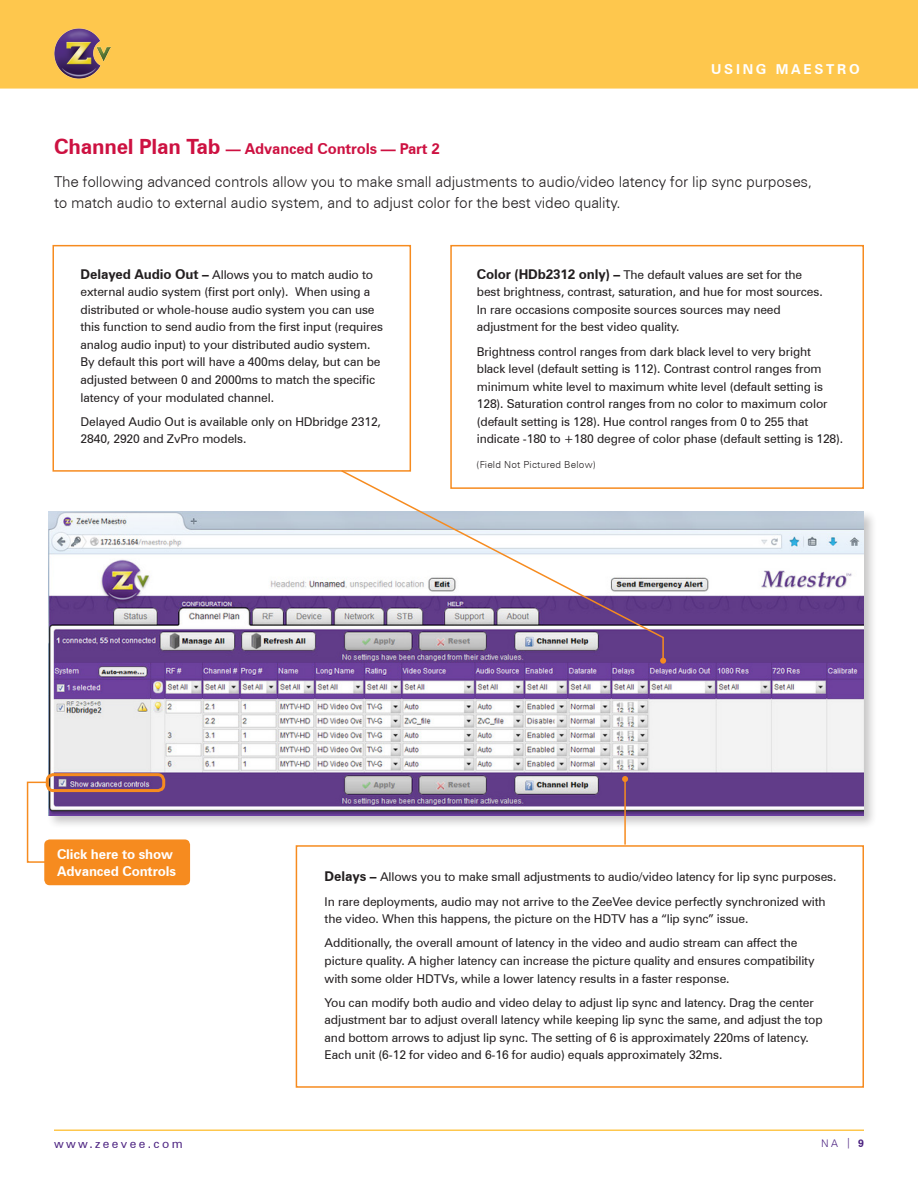
<style>
.page{position:relative;width:918px;height:1188px;background:#fff}
.page>*{position:absolute;margin:0;border:0;box-sizing:border-box;transform-origin:0 0}
._10_over_14_body_app{font:300 15px/21px "Zurich BT";letter-spacing:-.01em;color:#231f20}
.subs_red_app_note_ma{font:700 15px "Zurich BT";letter-spacing:-.01em;color:#cd1141}
.t1{font:700 13.65px "Zurich BT";letter-spacing:.2em;color:#fff}
._10_over_14_body_app-2{font:700 13.5px/16.5px "Zurich BT";letter-spacing:-.01em;color:#fff}
.call_out_sm{font:12.15px/17.5px "Zurich BT";letter-spacing:-.01em;color:#231f20}
.t2{font:12px "Zurich BT";letter-spacing:.2em;color:#4e2582}
.t3{font:300 10.5px "Zurich BT";color:#4e2582}
.call_out_sm-2{font:300 9.75px "Zurich BT";letter-spacing:.02em;color:#231f20}
.s1{font-size:21px}
.s2{font-weight:700;font-size:13.5px}
.s3{font-weight:400}
.s4{font-weight:700}
</style>
<div class="page">
<div style="left:0;top:0;width:918px;height:89px;background:#fec74d"></div>
<hr style="left:54px;top:1130px;width:810px;height:1px;background:#fec74d">
<img style="left:54px;top:29px;width:56px;height:49px">
<div style="left:46px;top:509px;width:832px;height:320px;background:#231f20;opacity:.25"></div>
<img style="left:49px;top:511px;width:815px;height:304px">
<div style="left:296px;top:845px;width:568px;height:243px;border:2px solid #f68b1f"></div>
<div style="left:52px;top:245px;width:359px;height:227px;border:2px solid #f68b1f"></div>
<div style="left:450px;top:245px;width:414px;height:244px;border:2px solid #f68b1f"></div>
<hr style="left:624px;top:779px;width:2px;height:66px;background:#f68b1f">
<svg style="left:622px;top:776px;width:6px;height:6px"></svg>
<svg style="left:340px;top:469px;width:325px;height:193px"></svg>
<svg style="left:660px;top:658px;width:6px;height:6px"></svg>
<div style="left:44px;top:839px;width:146px;height:46px;background:#f68b1f;border-radius:5px"></div>
<div style="left:46px;top:773px;width:119px;height:19px;border:3px solid #f68b1f;border-radius:6px"></div>
<svg style="left:26px;top:781px;width:25px;height:83px"></svg>
<p class="t1" style="left:711px;top:61px;width:150px">USING MAESTRO</p>
<p class="subs_red_app_note_ma" style="left:54px;top:140px;width:387px"><span class="s1">Channel Plan Tab</span> — Advanced Controls — Part 2</p>
<p class="_10_over_14_body_app" style="left:54px;top:171px;width:760px">The following advanced controls allow you to make small adjustments to audio/video latency for lip sync purposes, to match audio to external audio system, and to adjust color for the best video quality.</p>
<p class="call_out_sm" style="left:81px;top:266px;width:304px"><span class="s2">Delayed Audio Out –</span> Allows you to match audio to external audio system (first port only). When using a distributed or whole-house audio system you can use this function to send audio from the first input (requires analog audio input) to your distributed audio system.<br>By default this port will have a 400ms delay, but can be adjusted between 0 and 2000ms to match the specific latency of your modulated channel.</p>
<p class="call_out_sm" style="left:81px;top:413px;width:302px">Delayed Audio Out is available only on HDbridge 2312,<br>2840, 2920 and ZvPro models.</p>
<p class="call_out_sm" style="left:477px;top:266px;width:347px"><span class="s2">Color (HDb2312 only) –</span> The default values are set for the best brightness, contrast, saturation, and hue for most sources.<br>In rare occasions composite sources sources may need adjustment for the best video quality.</p>
<p class="call_out_sm" style="left:477px;top:342px;width:368px">Brightness control ranges from dark black level to very bright<br>black level (default setting is 112). Contrast control ranges from minimum white level to maximum white level (default setting is 128). Saturation control ranges from no color to maximum color (default setting is 128). Hue control ranges from 0 to 255 that indicate -180 to +180 degree of color phase (default setting is 128).</p>
<p class="call_out_sm-2" style="left:477px;top:458px;width:120px">(Field Not Pictured Below)</p>
<p class="_10_over_14_body_app-2" style="left:57px;top:846px;width:121px">Click here to show<br>Advanced Controls</p>
<p class="call_out_sm" style="left:325px;top:868px;width:513px"><span class="s2">Delays –</span> Allows you to make small adjustments to audio/video latency for lip sync purposes.</p>
<p class="call_out_sm" style="left:325px;top:892px;width:502px">In rare deployments, audio may not arrive to the ZeeVee device perfectly synchronized with the video. When this happens, the picture on the HDTV has a “lip sync” issue.</p>
<p class="call_out_sm" style="left:325px;top:934px;width:491px">Additionally, the overall amount of latency in the video and audio stream can affect the picture quality. A higher latency can increase the picture quality and ensures compatibility with some older HDTVs, while a lower latency results in a faster response.</p>
<p class="call_out_sm" style="left:325px;top:994px;width:500px">You can modify both audio and video delay to adjust lip sync and latency. Drag the center adjustment bar to adjust overall latency while keeping lip sync the same, and adjust the top and bottom arrows to adjust lip sync. The setting of 6 is approximately 220ms of latency.<br>Each unit (6-12 for video and 6-16 for audio) equals approximately 32ms.</p>
<p class="t2" style="left:54px;top:1136px;width:130px">www.zeevee.com</p>
<p class="t3" style="left:821px;top:1137px;width:44px">NA <span class="s3">|</span> <span class="s4">9</span></p>
</div>
